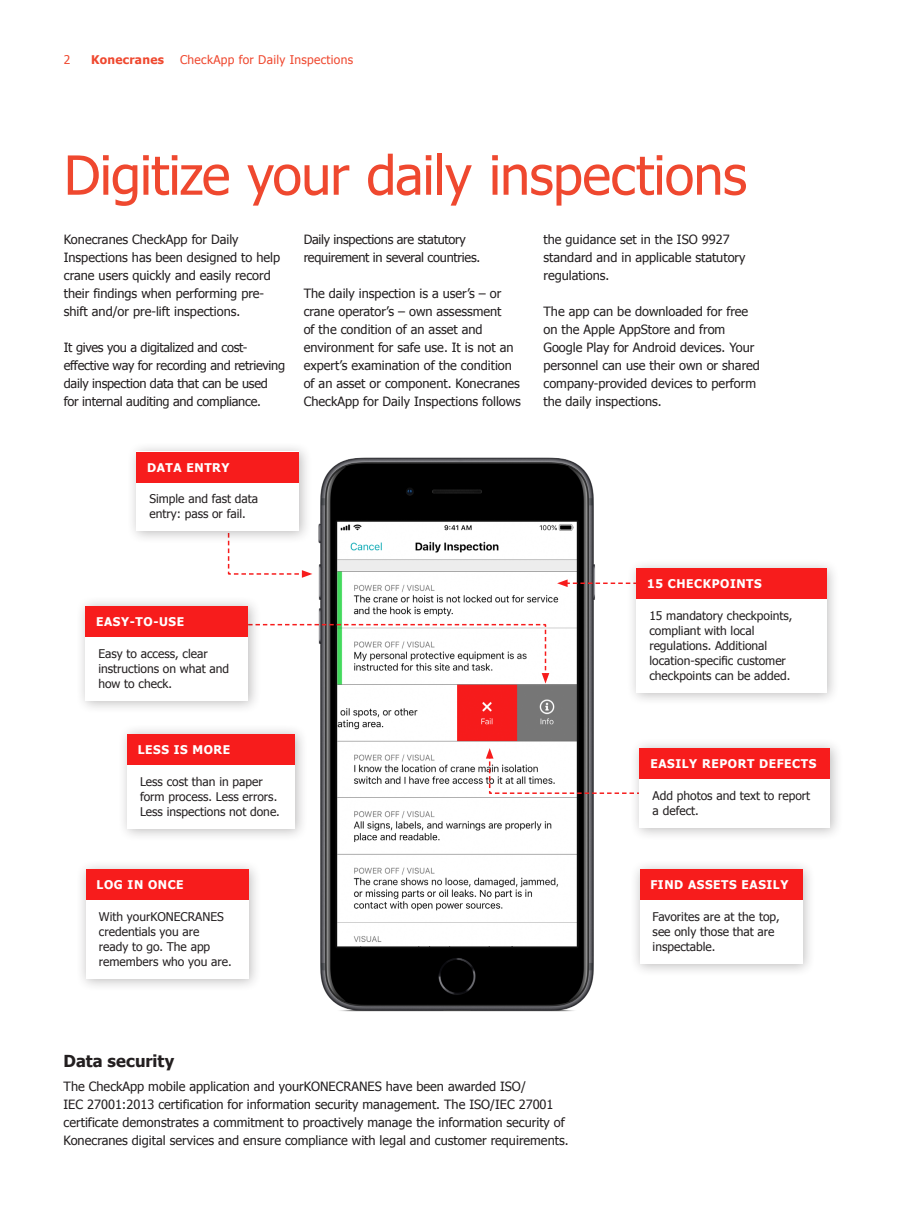
<style>
.page{position:relative;width:919px;height:1217px;background:#fff}
.page>*{position:absolute;margin:0;border:0;box-sizing:border-box;transform-origin:0 0}
.Inside_headlines{font:54px "Tahoma";letter-spacing:-.015em;color:#ef482f}
.Subhead_for_body_cop{font:700 16.5px "Tahoma";color:#231f20}
.Body_copy{font:12.75px/18px "Tahoma";color:#231f20}
.Body_copy-2{font:12.75px/18px "Tahoma";letter-spacing:-.02em;color:#231f20}
.Table_body_copy{font:12px/15px "Tahoma";color:#231f20}
.Table_header_top{font:700 12px "Tahoma";letter-spacing:.05em;color:#fff}
.t1{font:12px "Tahoma";letter-spacing:.025em;color:#ef482f}
.t2{font:700 12px "Tahoma";letter-spacing:.025em;color:#ef482f}
</style>
<div class="page">
<img style="left:318px;top:457px;width:277px;height:555px">
<svg style="left:557px;top:579px;width:69px;height:8px"></svg>
<div style="left:76px;top:859px;width:186px;height:132px;background:#231f20;opacity:.3"></div>
<div style="left:86px;top:869px;width:163px;height:109px;background:#fff"></div>
<div style="left:86px;top:869px;width:163px;height:30px;background:#f71c1c"></div>
<div style="left:630px;top:859px;width:185px;height:117px;background:#231f20;opacity:.3"></div>
<div style="left:639px;top:869px;width:163px;height:94px;background:#fff"></div>
<div style="left:639px;top:869px;width:163px;height:30px;background:#f71c1c"></div>
<div style="left:117px;top:724px;width:191px;height:117px;background:#231f20;opacity:.3"></div>
<div style="left:127px;top:734px;width:167px;height:94px;background:#fff"></div>
<div style="left:127px;top:734px;width:167px;height:30px;background:#f71c1c"></div>
<svg style="left:227px;top:544px;width:85px;height:33px"></svg>
<svg style="left:262px;top:623px;width:287px;height:60px"></svg>
<svg style="left:486px;top:748px;width:144px;height:46px"></svg>
<div style="left:127px;top:441px;width:185px;height:103px;background:#231f20;opacity:.3"></div>
<div style="left:137px;top:451px;width:162px;height:80px;background:#fff"></div>
<div style="left:137px;top:451px;width:162px;height:31px;background:#f71c1c"></div>
<div style="left:630px;top:738px;width:213px;height:102px;background:#231f20;opacity:.3"></div>
<div style="left:639px;top:748px;width:191px;height:79px;background:#fff"></div>
<div style="left:639px;top:748px;width:191px;height:30px;background:#f71c1c"></div>
<div style="left:76px;top:595px;width:185px;height:118px;background:#231f20;opacity:.3"></div>
<div style="left:86px;top:605px;width:162px;height:95px;background:#fff"></div>
<div style="left:86px;top:605px;width:162px;height:31px;background:#f71c1c"></div>
<div style="left:626px;top:558px;width:214px;height:148px;background:#231f20;opacity:.3"></div>
<div style="left:636px;top:568px;width:190px;height:125px;background:#fff"></div>
<div style="left:636px;top:568px;width:190px;height:31px;background:#f71c1c"></div>
<p class="t1" style="left:64px;top:51px;width:8px">2</p>
<p class="t2" style="left:91px;top:51px;width:74px">Konecranes</p>
<p class="t1" style="left:180px;top:51px;width:174px">CheckApp for Daily Inspections</p>
<p class="Inside_headlines" style="left:64px;top:139px;width:684px">Digitize your daily inspections</p>
<p class="Body_copy" style="left:64px;top:230px;width:218px">Konecranes CheckApp for Daily Inspections has been designed to help crane users quickly and easily record their findings when performing pre&shy;shift and/or pre-lift inspections.</p>
<p class="Body_copy-2" style="left:64px;top:338px;width:223px">It gives you a digitalized and cost&shy;effective way for recording and retrieving daily inspection data that can be used for internal auditing and compliance.</p>
<p class="Body_copy-2" style="left:303px;top:230px;width:178px">Daily inspections are statutory requirement in several countries.</p>
<p class="Body_copy" style="left:303px;top:284px;width:219px">The daily inspection is a user’s – or crane operator’s – own assessment<br>of the condition of an asset and environment for safe use. It is not an expert’s examination of the condition of an asset or component. Konecranes CheckApp for Daily Inspections follows</p>
<p class="Body_copy" style="left:543px;top:230px;width:203px">the guidance set in the ISO 9927 standard and in applicable statutory regulations.</p>
<p class="Body_copy" style="left:543px;top:302px;width:218px">The app can be downloaded for free on the Apple AppStore and from Google Play for Android devices. Your personnel can use their own or shared company-provided devices to perform the daily inspections.</p>
<p class="Table_header_top" style="left:147px;top:458px;width:84px">DATA ENTRY</p>
<p class="Table_body_copy" style="left:149px;top:491px;width:110px">Simple and fast data entry: pass or fail.</p>
<p class="Table_header_top" style="left:647px;top:575px;width:116px">15 CHECKPOINTS</p>
<p class="Table_header_top" style="left:96px;top:613px;width:90px">EASY-TO-USE</p>
<p class="Table_body_copy" style="left:649px;top:607px;width:145px">15 mandatory checkpoints, compliant with local regulations. Additional location-specific customer checkpoints can be added.</p>
<p class="Table_body_copy" style="left:98px;top:645px;width:132px">Easy to access, clear instructions on what and how to check.</p>
<p class="Table_header_top" style="left:138px;top:741px;width:94px">LESS IS MORE</p>
<p class="Table_body_copy" style="left:140px;top:773px;width:141px">Less cost than in paper form process. Less errors.<br>Less inspections not done.</p>
<p class="Table_header_top" style="left:97px;top:876px;width:88px">LOG IN ONCE</p>
<p class="Table_body_copy" style="left:99px;top:908px;width:134px">With yourKONECRANES credentials you are ready to go. The app remembers who you are.</p>
<p class="Subhead_for_body_cop" style="left:64px;top:1049px;width:112px">Data security</p>
<p class="Body_copy" style="left:64px;top:1076px;width:506px">The CheckApp mobile application and yourKONECRANES have been awarded ISO/<br>IEC 27001:2013 certification for information security management. The ISO/IEC 27001 certificate demonstrates a commitment to proactively manage the information security of Konecranes digital services and ensure compliance with legal and customer requirements.</p>
<p class="Table_header_top" style="left:650px;top:755px;width:167px">EASILY REPORT DEFECTS</p>
<p class="Table_body_copy" style="left:652px;top:787px;width:159px">Add photos and text to report a defect.</p>
<p class="Table_header_top" style="left:650px;top:876px;width:139px">FIND ASSETS EASILY</p>
<p class="Table_body_copy" style="left:652px;top:908px;width:128px">Favorites are at the top, see only those that are inspectable.</p>
</div>
